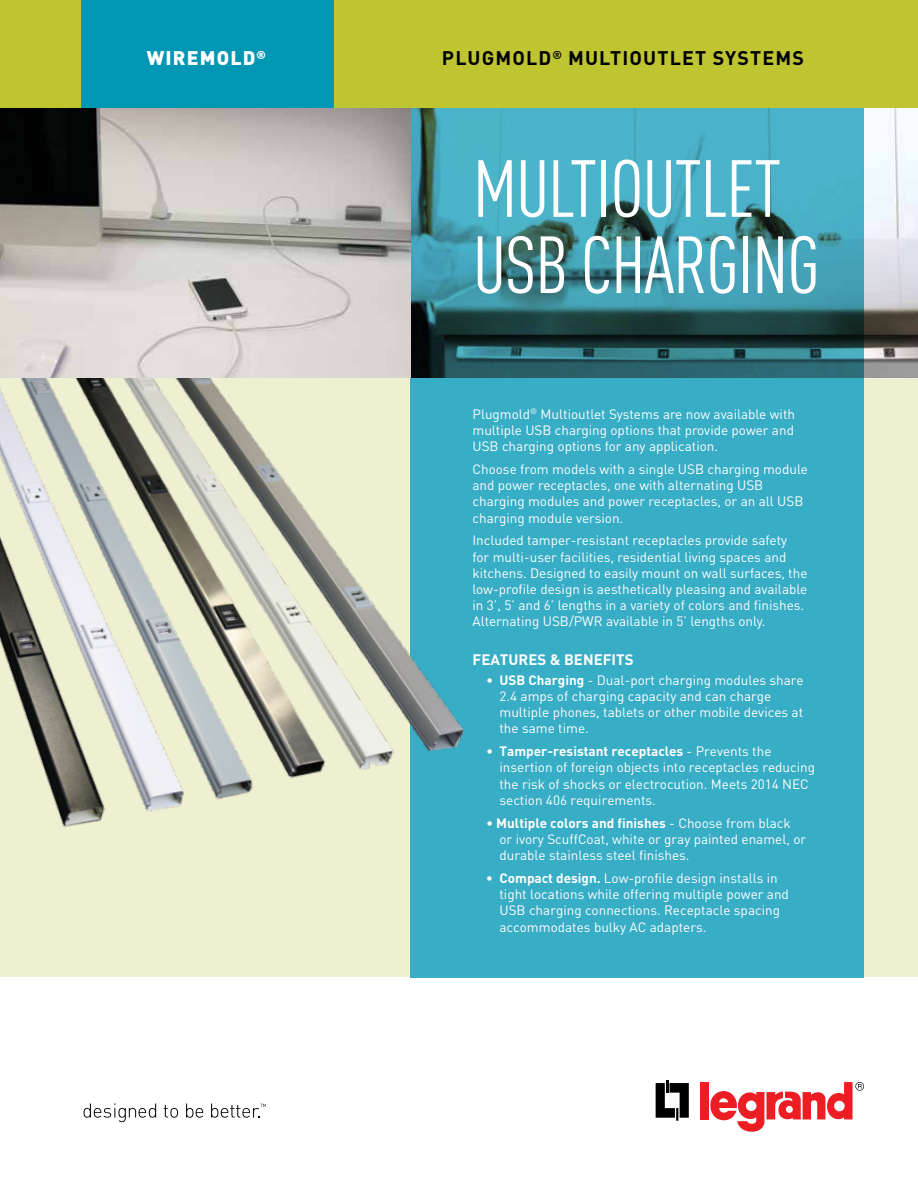
<style>
.page{position:relative;width:918px;height:1188px;background:#fff}
.page>*{position:absolute;margin:0;border:0;box-sizing:border-box;transform-origin:0 0}
.t1{font:condensed 79.5px/76.2px "DIN Pro";letter-spacing:-.015em;color:#fff}
.t2{font:700 19.5px "DIN Pro";letter-spacing:.06em;color:#000}
.t3{font:900 19.5px "DIN Pro";letter-spacing:.06em;color:#fff}
.t4{font:700 15px "DIN Pro";color:#fff}
.t5{font:13.5px/16.2px "DIN Pro";color:#fff}
.s1{font-weight:700}
</style>
<div class="page">
<svg style="left:656px;top:1080px;width:33px;height:41px"></svg>
<div style="left:701px;top:1082px;width:8px;height:37px;background:#ed1d24"></div>
<svg style="left:710px;top:1082px;width:154px;height:50px"></svg>
<svg style="left:84px;top:1104px;width:72px;height:18px"></svg>
<svg style="left:164px;top:1105px;width:14px;height:13px"></svg>
<svg style="left:186px;top:1104px;width:17px;height:14px"></svg>
<svg style="left:211px;top:1104px;width:55px;height:14px"></svg>
<div style="left:0;top:374px;width:918px;height:603px;background:#efefd2"></div>
<img style="left:0;top:108px;width:918px;height:270px">
<div style="left:0;top:0;width:918px;height:108px;background:#bec531"></div>
<div style="left:81px;top:0;width:252px;height:108px;background:#0097b4"></div>
<svg style="left:411px;top:108px;width:453px;height:270px;background:#3b8b99"></svg>
<div style="left:411px;top:378px;width:453px;height:599px;background:#37adc6"></div>
<img style="left:0;top:378px;width:465px;height:523px">
<h2 class="t3" style="left:147px;top:45px;width:121px">WIREMOLD<sup>®</sup></h2>
<h2 class="t2" style="left:442px;top:45px;width:364px">PLUGMOLD<sup>®</sup> MULTIOUTLET SYSTEMS</h2>
<h1 class="t1" style="left:473px;top:150px;width:348px">MULTIOUTLET<br>USB CHARGING</h1>
<p class="t5" style="left:472px;top:405px;width:324px;text-align:justify">Plugmold<sup>®</sup> Multioutlet Systems are now available with multiple USB charging options that provide power and USB charging options for any application.</p>
<p class="t5" style="left:472px;top:460px;width:337px">Choose from models with a single USB charging module and power receptacles, one with alternating USB charging modules and power receptacles, or an all USB charging module version.</p>
<p class="t5" style="left:472px;top:532px;width:337px">Included tamper-resistant receptacles provide safety<br>for multi-user facilities, residential living spaces and kitchens. Designed to easily mount on wall surfaces, the low-profile design is aesthetically pleasing and available in 3’, 5’ and 6’ lengths in a variety of colors and finishes.<br>Alternating USB/PWR available in 5’ lengths only.</p>
<p class="t4" style="left:472px;top:649px;width:163px">FEATURES &amp; BENEFITS</p>
<p class="t5" style="left:500px;top:671px;width:306px;text-indent:-14px">• <span class="s1">USB Charging</span> - Dual-port charging modules share 2.4 amps of charging capacity and can charge multiple phones, tablets or other mobile devices at the same time.</p>
<p class="t5" style="left:500px;top:743px;width:317px;text-indent:-14px">• <span class="s1">Tamper-resistant receptacles</span> - Prevents the insertion of foreign objects into receptacles reducing the risk of shocks or electrocution. Meets 2014 NEC section 406 requirements.</p>
<p class="t5" style="left:500px;top:814px;width:308px;text-indent:-14px">• <span class="s1">Multiple colors and finishes</span> - Choose from black or ivory ScuffCoat, white or gray painted enamel, or durable stainless steel finishes.</p>
<p class="t5" style="left:500px;top:869px;width:291px;text-indent:-14px"><span class="s1">• Compact design.</span> Low-profile design installs in tight locations while offering multiple power and USB charging connections. Receptacle spacing accommodates bulky AC adapters.</p>
</div>
